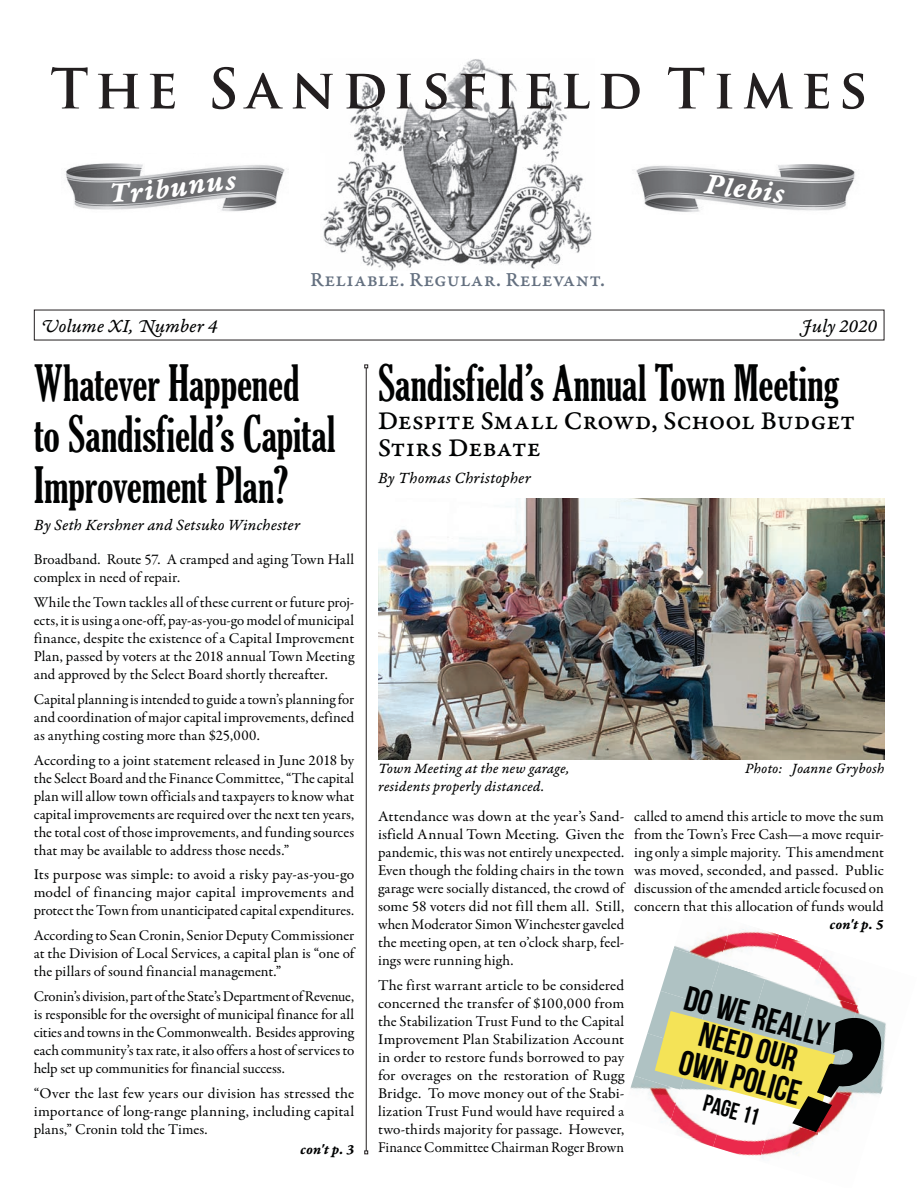
<style>
.page{position:relative;width:918px;height:1188px;background:#fff}
.page>*{position:absolute;margin:0;border:0;box-sizing:border-box;transform-origin:0 0}
.t1{font:700 54px "Trajan Pro";letter-spacing:.125em;color:#231f20}
.t2{font:extra-condensed 48px/51px "Gloucester";letter-spacing:-.005em;color:#010202}
.t3{font:700 34.65px/31.5px "Bebas Neue";color:#010202;text-align:center}
.t4{font:27px/27px "Garamond Premr Pro Med Capt";letter-spacing:-.005em;color:#010202}
.t5{font:700 23.7px "Bebas Neue";color:#010202}
.t6{font:21px "Garamond Premr Pro Med Capt";letter-spacing:.005em;color:#647080}
.t7{font:19.5px "Garamond Premr Pro It Capt";letter-spacing:.005em;color:#010202}
.t8{font:16.5px "Garamond Premr Pro It Capt";letter-spacing:.005em;color:#010202}
.t9{font:15px/18px "Garamond Premr Pro";letter-spacing:.005em;color:#010202;text-align:justify}
.t10{font:15px/18px "Garamond Premr Pro";letter-spacing:.005em;color:#010202;text-align:justify;scale:1.04 1}
.t11{font:15px/18px "Garamond Premr Pro It Capt";letter-spacing:.005em;color:#010202}
.t12{font:15px "Garamond Premr Pro Bd It Capt";letter-spacing:.015em;color:#010202}
</style>
<div class="page">
<img style="left:323px;top:59px;width:269px;height:212px">
<img style="left:65px;top:154px;width:259px;height:58px">
<img style="left:636px;top:164px;width:220px;height:48px">
<img style="left:379px;top:498px;width:505px;height:261px">
<hr style="left:366px;top:368px;width:1px;height:783px;background:#231f20">
<svg style="left:364px;top:364px;width:4px;height:4px"></svg>
<svg style="left:364px;top:1150px;width:4px;height:4px"></svg>
<img style="left:630px;top:1077px;width:25px;height:24px">
<img style="left:705px;top:1144px;width:8px;height:3px">
<img style="left:713px;top:1144px;width:46px;height:12px">
<img style="left:759px;top:1144px;width:44px;height:15px">
<img style="left:634px;top:1035px;width:21px;height:55px">
<img style="left:647px;top:991px;width:46px;height:57px">
<img style="left:661px;top:948px;width:46px;height:57px">
<div style="left:707px;top:963px;width:46px;height:46px;background:#afc2c3"></div>
<img style="left:753px;top:977px;width:46px;height:32px">
<img style="left:799px;top:991px;width:46px;height:18px">
<img style="left:845px;top:1006px;width:13px;height:3px">
<img style="left:674px;top:935px;width:46px;height:28px">
<img style="left:720px;top:929px;width:59px;height:48px">
<img style="left:766px;top:935px;width:46px;height:56px">
<img style="left:812px;top:949px;width:46px;height:57px">
<img style="left:685px;top:907px;width:17px;height:4px">
<svg style="left:111px;top:176px;width:126px;height:26px"></svg>
<svg style="left:703px;top:174px;width:82px;height:29px"></svg>
<svg style="left:655px;top:1009px;width:231px;height:135px"></svg>
<h1 class="t1" style="left:50px;top:55px;width:819px">The Sandisfield Times</h1>
<h3 class="t6" style="left:310px;top:267px;width:296px">Reliable. Regular. Relevant.</h3>
<h3 class="t7" style="left:41px;top:314px;width:178px">Volume XI, Number 4</h3>
<h3 class="t7" style="left:802px;top:314px;width:77px">July 2020</h3>
<h2 class="t2" style="left:34px;top:359px;width:303px">Whatever Happened to Sandisfield’s Capital<br>Improvement Plan?</h2>
<p class="t8" style="left:34px;top:515px;width:268px">By Seth Kershner and Setsuko Winchester</p>
<p class="t9" style="left:34px;top:551px;width:322px">Broadband. Route 57. A cramped and aging Town Hall complex in need of repair.</p>
<p class="t9" style="left:34px;top:594px;width:322px">While the Town tackles all of these current or future proj&shy;ects, it is using a one-off, pay-as-you-go model of municipal finance, despite the existence of a Capital Improvement Plan, passed by voters at the 2018 annual Town Meeting and approved by the Select Board shortly thereafter.</p>
<p class="t9" style="left:34px;top:691px;width:322px">Capital planning is intended to guide a town’s planning for and coordination of major capital improvements, defined as anything costing more than $25,000.</p>
<p class="t9" style="left:34px;top:751px;width:322px">According to a joint statement released in June 2018 by the Select Board and the Finance Committee, “The capital plan will allow town officials and taxpayers to know what capital improvements are required over the next ten years, the total cost of those improvements, and funding sources that may be available to address those needs.”</p>
<p class="t10" style="left:34px;top:866px;width:310px">Its purpose was simple: to avoid a risky pay-as-you-go model of financing major capital improvements and protect the Town from unanticipated capital expenditures.</p>
<p class="t9" style="left:34px;top:927px;width:324px">According to Sean Cronin, Senior Deputy Commissioner at the Division of Local Services, a capital plan is “one of the pillars of sound financial management.”</p>
<p class="t9" style="left:34px;top:988px;width:322px">Cronin’s division, part of the State’s Department of Revenue, is responsible for the oversight of municipal finance for all cities and towns in the Commonwealth. Besides approving each community’s tax rate, it also offers a host of services to help set up communities for financial success.</p>
<p class="t10" style="left:34px;top:1084px;width:310px">“Over the last few years our division has stressed the importance of long-range planning, including capital plans,” Cronin told the Times.</p>
<p class="t12" style="left:300px;top:1140px;width:56px">con't p. 3</p>
<h2 class="t2" style="left:378px;top:359px;width:463px">Sandisfield’s Annual Town Meeting</h2>
<h3 class="t4" style="left:378px;top:408px;width:479px">Despite Small Crowd, School Budget<br>Stirs Debate</h3>
<p class="t8" style="left:378px;top:468px;width:154px">By Thomas Christopher</p>
<p class="t11" style="left:378px;top:760px;width:192px">Town Meeting at the new garage, residents properly distanced.</p>
<p class="t11" style="left:745px;top:760px;width:141px">Photo: Joanne Grybosh</p>
<p class="t10" style="left:378px;top:807px;width:240px">Attendance was down at the year’s Sand&shy;isfield Annual Town Meeting. Given the pandemic, this was not entirely unexpected.<br>Even though the folding chairs in the town garage were socially distanced, the crowd of some 58 voters did not fill them all. Still, when Moderator Simon Winchester gaveled the meeting open, at ten o’clock sharp, feel&shy;ings were running high.</p>
<p class="t10" style="left:378px;top:976px;width:239px">The first warrant article to be considered concerned the transfer of $100,000 from the Stabilization Trust Fund to the Capital Improvement Plan Stabilization Account in order to restore funds borrowed to pay for overages on the restoration of Rugg Bridge. To move money out of the Stabi&shy;lization Trust Fund would have required a two-thirds majority for passage. However, Finance Committee Chairman Roger Brown</p>
<p class="t9" style="left:634px;top:807px;width:251px">called to amend this article to move the sum from the Town’s Free Cash—a move requir&shy;ing only a simple majority. This amendment was moved, seconded, and passed. Public discussion of the amended article focused on concern that this allocation of funds would</p>
<p class="t12" style="left:830px;top:915px;width:56px">con't p. 5</p>
<h3 class="t3" style="left:689px;top:982px;width:149px;rotate:15deg">do we really need our own police</h3>
<h3 class="t5" style="left:707px;top:1090px;width:58px;rotate:15deg">page 11</h3>
</div>
